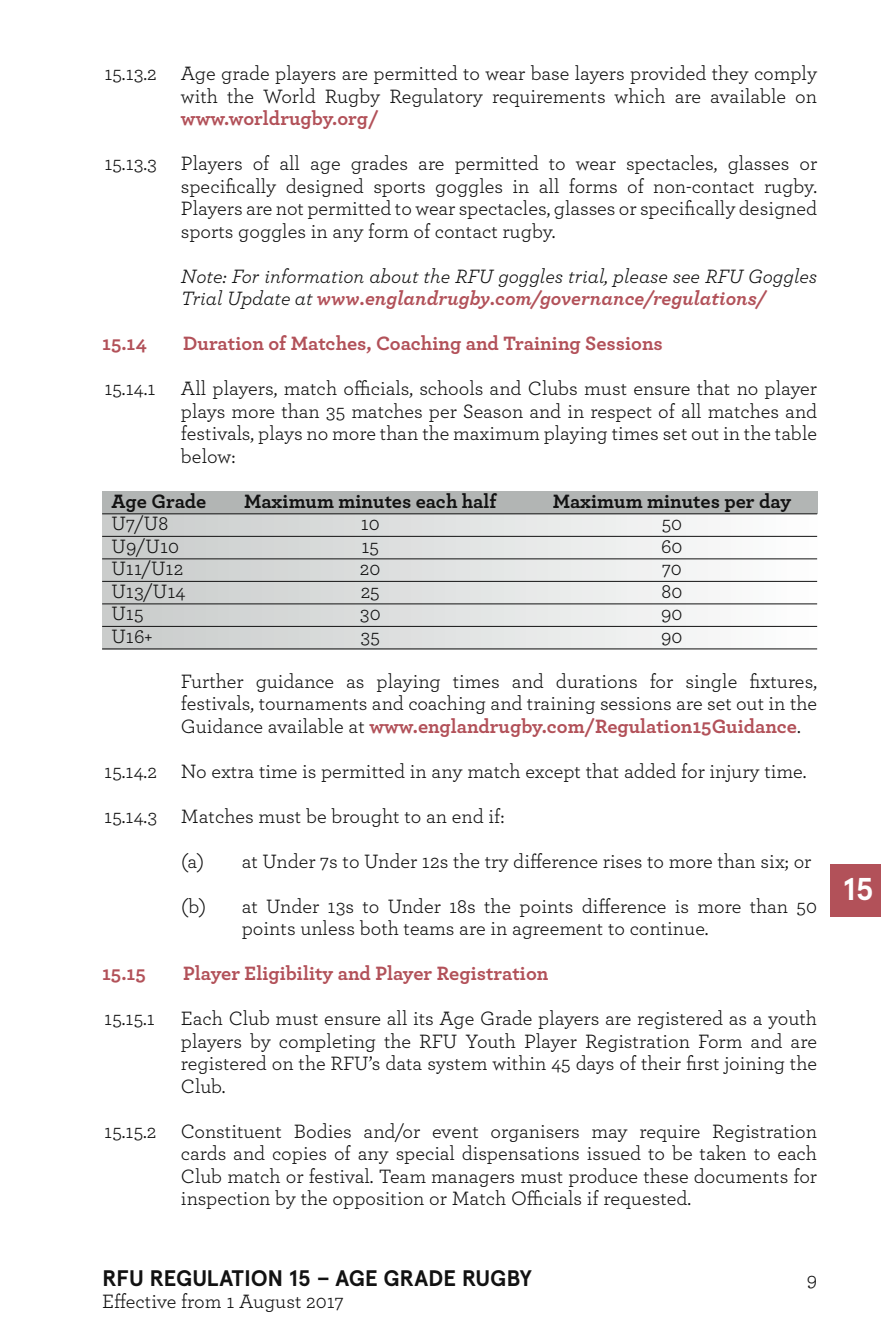
<style>
.page{position:relative;width:881px;height:1340px;background:#fff}
.page>*{position:absolute;margin:0;border:0;box-sizing:border-box;transform-origin:0 0}
.t1{font:700 31.5px "Apercu";color:#fff}
.t2{font:700 22.5px "Apercu";letter-spacing:-.015em;color:#121212}
.t3{font:20.25px/22.5px "Archer";color:#121212;text-align:justify}
.t4{font:italic 20.25px/22.5px "Archer";color:#121212}
.t5{font:700 20.25px "Archer";color:#b25159}
.t6{font:700 20.25px "Archer";color:#121212}
.s1{font-weight:700;color:#b25159}
</style>
<div class="page">
<div style="left:829px;top:864px;width:51px;height:53px;background:#b25159"></div>
<svg style="left:102px;top:514px;width:714px;height:134px"></svg>
<div style="left:102px;top:491px;width:714px;height:23px;background:#b2b5b4"></div>
<hr style="left:102px;top:513px;width:714px;height:1px;background:#121212">
<hr style="left:102px;top:536px;width:714px;height:1px;background:#121212">
<hr style="left:102px;top:558px;width:714px;height:1px;background:#121212">
<hr style="left:102px;top:581px;width:714px;height:1px;background:#121212">
<hr style="left:102px;top:603px;width:714px;height:1px;background:#121212">
<hr style="left:102px;top:626px;width:714px;height:1px;background:#121212">
<hr style="left:102px;top:648px;width:714px;height:1px;background:#121212">
<p class="t3" style="left:104px;top:61px;width:714px;text-align:right">15.13.2 Age grade players are permitted to wear base layers provided they comply with the World Rugby Regulatory requirements which are available on</p>
<p class="t5" style="left:181px;top:102px;width:199px">www.worldrugby.org/</p>
<p class="t3" style="left:181px;top:151px;width:637px;text-indent:-77px">15.13.3 Players of all age grades are permitted to wear spectacles, glasses or specifically designed sports goggles in all forms of non-contact rugby.<br>Players are not permitted to wear spectacles, glasses or specifically designed sports goggles in any form of contact rugby.</p>
<p class="t4" style="left:181px;top:263px;width:637px">Note: For information about the RFU goggles trial, please see RFU Goggles<br>Trial Update at <span class="s1">www.englandrugby.com/governance/regulations/</span></p>
<p class="t5" style="left:102px;top:327px;width:46px">15.14</p>
<p class="t5" style="left:183px;top:327px;width:481px">Duration of Matches, Coaching and Training Sessions</p>
<p class="t3" style="left:104px;top:376px;width:53px">15.14.1</p>
<p class="t3" style="left:181px;top:376px;width:637px">All players, match officials, schools and Clubs must ensure that no player plays more than 35 matches per Season and in respect of all matches and festivals, plays no more than the maximum playing times set out in the table below:</p>
<p class="t6" style="left:111px;top:485px;width:96px">Age Grade</p>
<p class="t6" style="left:244px;top:485px;width:254px">Maximum minutes each half</p>
<p class="t6" style="left:552px;top:485px;width:240px">Maximum minutes per day</p>
<p class="t3" style="left:111px;top:511px;width:58px">U7/U8</p>
<p class="t3" style="left:360px;top:511px;width:21px">10</p>
<p class="t3" style="left:661px;top:511px;width:22px">50</p>
<p class="t3" style="left:111px;top:533px;width:69px">U9/U10</p>
<p class="t3" style="left:361px;top:533px;width:19px">15</p>
<p class="t3" style="left:661px;top:533px;width:23px">60</p>
<p class="t3" style="left:111px;top:556px;width:73px">U11/U12</p>
<p class="t3" style="left:360px;top:556px;width:22px">20</p>
<p class="t3" style="left:662px;top:556px;width:21px">70</p>
<p class="t3" style="left:111px;top:578px;width:75px">U13/U14</p>
<p class="t3" style="left:360px;top:578px;width:21px">25</p>
<p class="t3" style="left:661px;top:578px;width:22px">80</p>
<p class="t3" style="left:111px;top:601px;width:34px">U15</p>
<p class="t3" style="left:359px;top:601px;width:22px">30</p>
<p class="t3" style="left:661px;top:601px;width:23px">90</p>
<p class="t3" style="left:111px;top:623px;width:43px">U16+</p>
<p class="t3" style="left:360px;top:623px;width:21px">35</p>
<p class="t3" style="left:661px;top:623px;width:23px">90</p>
<p class="t3" style="left:181px;top:668px;width:637px">Further guidance as playing times and durations for single fixtures, festivals, tournaments and coaching and training sessions are set out in the Guidance available at <span class="s1">www.englandrugby.com/Regulation15Guidance</span>.</p>
<p class="t3" style="left:104px;top:758px;width:703px">15.14.2 No extra time is permitted in any match except that added for injury time.</p>
<p class="t3" style="left:104px;top:803px;width:401px">15.14.3 Matches must be brought to an end if:</p>
<p class="t3" style="left:181px;top:848px;width:631px">(a) at Under 7s to Under 12s the try difference rises to more than six; or</p>
<p class="t3" style="left:242px;top:893px;width:576px;text-indent:-61px">(b) at Under 13s to Under 18s the points difference is more than 50 points unless both teams are in agreement to continue.</p>
<p class="t5" style="left:102px;top:957px;width:45px">15.15</p>
<p class="t5" style="left:183px;top:957px;width:366px">Player Eligibility and Player Registration</p>
<p class="t3" style="left:104px;top:1006px;width:52px">15.15.1</p>
<p class="t3" style="left:181px;top:1006px;width:637px">Each Club must ensure all its Age Grade players are registered as a youth players by completing the RFU Youth Player Registration Form and are registered on the RFU’s data system within 45 days of their first joining the Club.</p>
<p class="t3" style="left:181px;top:1118px;width:637px;text-indent:-77px">15.15.2 Constituent Bodies and/or event organisers may require Registration cards and copies of any special dispensations issued to be taken to each Club match or festival. Team managers must produce these documents for inspection by the opposition or Match Officials if requested.</p>
<p class="t2" style="left:102px;top:1264px;width:431px">RFU REGULATION 15 – AGE GRADE RUGBY</p>
<p class="t3" style="left:102px;top:1289px;width:243px">Effective from 1 August 2017</p>
<p class="t3" style="left:806px;top:1266px;width:12px">9</p>
<h1 class="t1" style="left:842px;top:869px;width:33px">15</h1>
</div>
